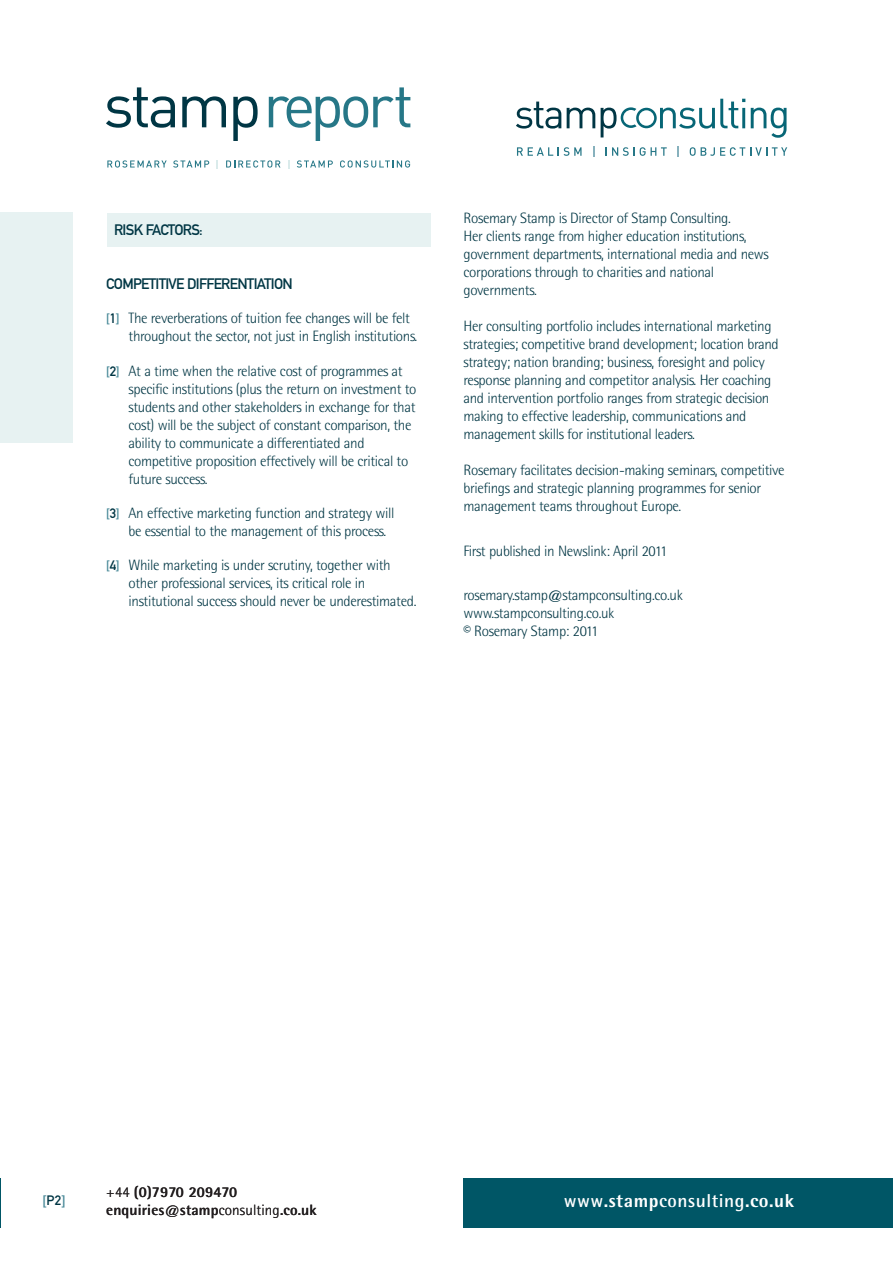
<style>
.page{position:relative;width:893px;height:1263px;background:#fff}
.page>*{position:absolute;margin:0;border:0;box-sizing:border-box;transform-origin:0 0}
.t1{font:700 18.75px "Rotis Semi Sans";letter-spacing:.025em;color:#fff}
.t2{font:300 18.75px "Rotis Semi Sans";color:#fff}
.t3{font:300 15px/18px "Rotis Semi Sans";letter-spacing:-.025em;color:#003644}
.t4{font:700 15px/18px "Rotis Semi Sans";letter-spacing:.01em;color:#231f20}
.t5{font:15px "DIN Mittelschrift";letter-spacing:-.05em;color:#003644}
.t6{font:15px "DIN Mittelschrift";color:#488998}
.s1{font-family:"DIN Mittelschrift";font-weight:400;font-size:13.5px;color:#488998}
.s2{font-family:"DIN Mittelschrift";font-weight:400;font-size:13.5px}
.s3{font-weight:300}
.s4{font-size:13.5px;color:#003644}
.s5{font-weight:800}
.s6{font-weight:700}
</style>
<div class="page">
<div style="left:107px;top:213px;width:324px;height:33px;background:#e7f2f2"></div>
<div style="left:463px;top:1178px;width:430px;height:49px;background:#005666"></div>
<svg style="left:516px;top:102px;width:45px;height:27px"></svg>
<svg style="left:567px;top:108px;width:28px;height:20px"></svg>
<svg style="left:517px;top:147px;width:65px;height:9px"></svg>
<svg style="left:605px;top:147px;width:62px;height:9px"></svg>
<svg style="left:677px;top:146px;width:2px;height:11px"></svg>
<svg style="left:690px;top:147px;width:97px;height:9px"></svg>
<svg style="left:601px;top:99px;width:185px;height:39px"></svg>
<svg style="left:106px;top:87px;width:69px;height:41px"></svg>
<svg style="left:182px;top:96px;width:44px;height:31px"></svg>
<svg style="left:233px;top:96px;width:25px;height:45px"></svg>
<svg style="left:269px;top:87px;width:141px;height:54px"></svg>
<svg style="left:107px;top:160px;width:60px;height:8px"></svg>
<svg style="left:173px;top:160px;width:36px;height:8px"></svg>
<svg style="left:226px;top:160px;width:54px;height:8px"></svg>
<svg style="left:297px;top:160px;width:36px;height:8px"></svg>
<svg style="left:340px;top:160px;width:70px;height:8px"></svg>
<hr style="left:0;top:1178px;width:1px;height:49px;background:#005666">
<div style="left:0;top:213px;width:72px;height:230px;background:#e7f2f2"></div>
<p class="t5" style="left:114px;top:225px;width:90px">RISK FACTORS:</p>
<p class="t5" style="left:106px;top:279px;width:188px">COMPETITIVE DIFFERENTIATION</p>
<p class="t3" style="left:129px;top:311px;width:290px;text-indent:-22px"><span class="s1">[</span><span class="s2">1</span><span class="s1">]</span> The reverberations of tuition fee changes will be felt throughout the sector, not just in English institutions.</p>
<p class="t3" style="left:129px;top:363px;width:289px;text-indent:-22px"><span class="s1">[</span><span class="s2">2</span><span class="s1">]</span> At a time when the relative cost of programmes at specific institutions (plus the return on investment to students and other stakeholders in exchange for that cost) will be the subject of constant comparison, the ability to communicate a differentiated and competitive proposition effectively will be critical to future success.</p>
<p class="t3" style="left:129px;top:505px;width:267px;text-indent:-22px"><span class="s1">[</span><span class="s2">3</span><span class="s1">]</span> An effective marketing function and strategy will be essential to the management of this process.</p>
<p class="t3" style="left:129px;top:557px;width:289px;text-indent:-22px"><span class="s1">[</span><span class="s2">4</span><span class="s1">]</span> While marketing is under scrutiny, together with other professional services, its critical role in institutional success should never be underestimated.</p>
<p class="t3" style="left:463px;top:210px;width:307px">Rosemary Stamp is Director of Stamp Consulting.<br>Her clients range from higher education institutions, government departments, international media and news corporations through to charities and national governments.</p>
<p class="t3" style="left:463px;top:318px;width:317px">Her consulting portfolio includes international marketing strategies; competitive brand development; location brand strategy; nation branding; business, foresight and policy response planning and competitor analysis. Her coaching and intervention portfolio ranges from strategic decision making to effective leadership, communications and management skills for institutional leaders.</p>
<p class="t3" style="left:463px;top:462px;width:323px">Rosemary facilitates decision-making seminars, competitive briefings and strategic planning programmes for senior management teams throughout Europe.</p>
<p class="t3" style="left:463px;top:543px;width:205px">First published in Newslink: April 2011</p>
<p class="t3" style="left:463px;top:587px;width:221px">rosemary.stamp@stampconsulting.co.uk www.stampconsulting.co.uk<br>© Rosemary Stamp: 2011</p>
<p class="t4" style="left:106px;top:1185px;width:212px"><span class="s3">+44</span> (0)7970 209470 enquiries<span class="s3">@</span>stamp<span class="s3">consulting</span>.co.uk</p>
<p class="t6" style="left:42px;top:1195px;width:25px">[<span class="s4">P2</span>]</p>
<p class="t1" style="left:564px;top:1194px;width:232px">www<span class="s5">.stamp</span>consulting<span class="s5">.co.uk</span></p>
<p class="t2" style="left:570px;top:1194px;width:101px">www.<span class="s6">stamp</span>c</p>
<p class="t1" style="left:721px;top:1194px;width:68px"><span class="s3">ng</span>.co.uk</p>
</div>
